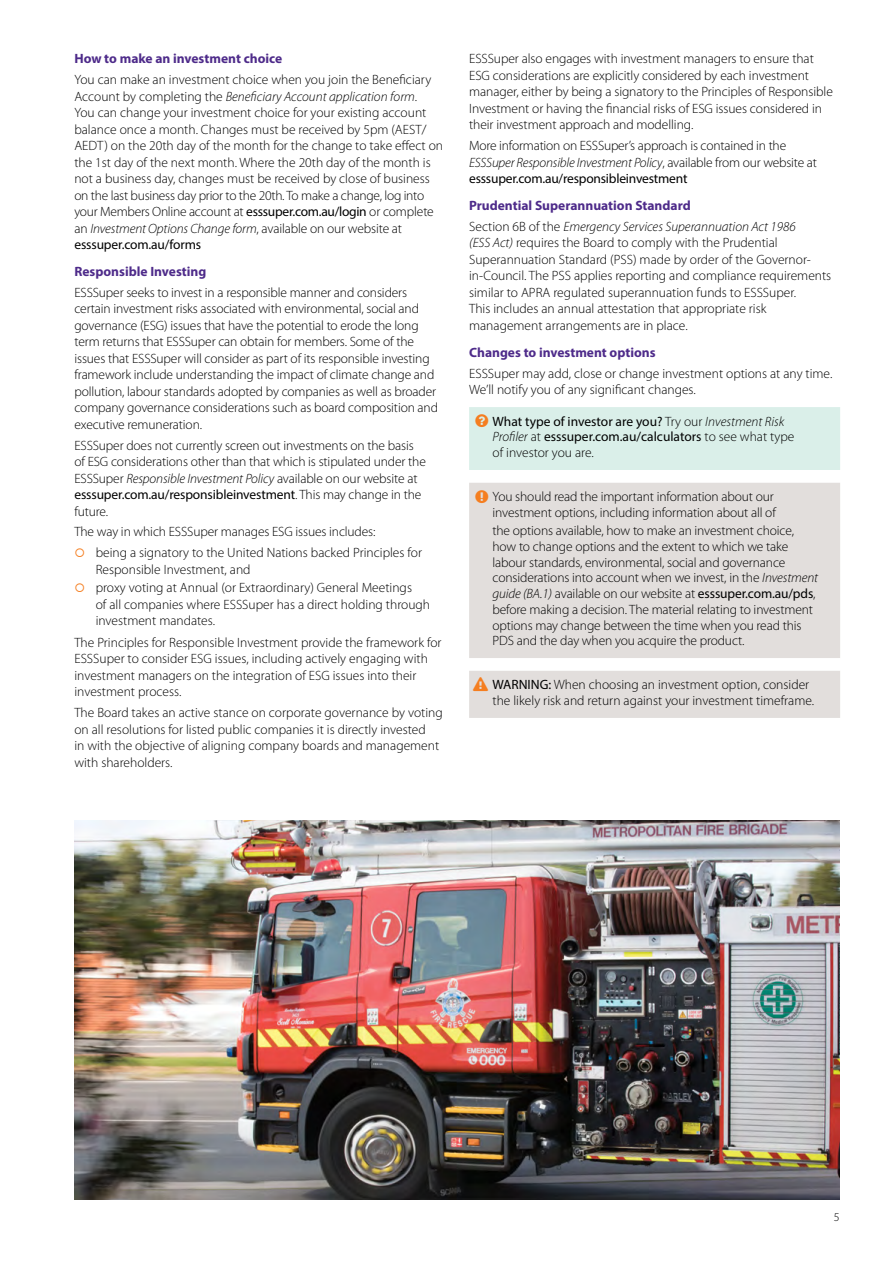
<style>
.page{position:relative;width:893px;height:1263px;background:#fff}
.page>*{position:absolute;margin:0;border:0;box-sizing:border-box;transform-origin:0 0}
.t1{font:300 13.5px/16.5px "Myriad Pro";letter-spacing:-.005em;color:#000}
.t2{font:13.5px/15.8px "Myriad Pro";color:#000}
.t3{font:italic 300 13.5px/20.7px "Myriad Pro";color:#000}
.t4{font:700 13.5px "Myriad Pro";color:#4e2b8a}
.t5{font:300 12px "Myriad Pro";color:#000}
.s1{font-style:italic}
.s2{font-weight:400}
.s3{font-weight:700;font-style:normal;color:#4e2b8a}
.s4{font-style:normal}
.s5{font-weight:300}
.s6{font-weight:300;font-style:italic}
.s7{color:#f57e20}
</style>
<div class="page">
<div style="left:469px;top:483px;width:371px;height:175px;background:#e2dedc"></div>
<div style="left:469px;top:671px;width:371px;height:47px;background:#e2dedc"></div>
<img style="left:74px;top:821px;width:766px;height:378px">
<div style="left:469px;top:407px;width:371px;height:63px;background:#daefe9"></div>
<svg style="left:475px;top:490px;width:13px;height:13px"></svg>
<p class="t4" style="left:74px;top:50px;width:209px">How to make an investment choice</p>
<p class="t1" style="left:74px;top:72px;width:370px">You can make an investment choice when you join the Beneficiary Account by completing the <span class="s1">Beneficiary Account application form</span>.<br>You can change your investment choice for your existing account balance once a month. Changes must be received by 5pm (AEST/ AEDT) on the 20th day of the month for the change to take effect on the 1st day of the next month. Where the 20th day of the month is not a business day, changes must be received by close of business on the last business day prior to the 20th. To make a change, log into your Members Online account at <span class="s2">esssuper.com.au/login</span> or complete an <span class="s1">Investment Options Change form</span>, available on our website at <span class="s2">esssuper.com.au/forms</span></p>
<p class="t4" style="left:74px;top:263px;width:133px">Responsible Investing</p>
<p class="t1" style="left:74px;top:284px;width:365px">ESSSuper seeks to invest in a responsible manner and considers certain investment risks associated with environmental, social and governance (ESG) issues that have the potential to erode the long term returns that ESSSuper can obtain for members. Some of the issues that ESSSuper will consider as part of its responsible investing framework include understanding the impact of climate change and pollution, labour standards adopted by companies as well as broader company governance considerations such as board composition and executive remuneration.</p>
<p class="t1" style="left:74px;top:437px;width:353px">ESSSuper does not currently screen out investments on the basis of ESG considerations other than that which is stipulated under the ESSSuper <span class="s1">Responsible Investment Policy</span> available on our website at <span class="s2">esssuper.com.au/responsibleinvestment</span>. This may change in the future.</p>
<p class="t1" style="left:96px;top:522px;width:328px;line-height:20.9px;text-indent:-21px">The way in which ESSSuper manages ESG issues includes:<br>being a signatory to the United Nations backed Principles for</p>
<p class="t1" style="left:96px;top:560px;width:318px;line-height:18.6px">Responsible Investment, and<br>proxy voting at Annual (or Extraordinary) General Meetings</p>
<p class="t1" style="left:96px;top:596px;width:336px">of all companies where ESSSuper has a direct holding through investment mandates.</p>
<p class="t1" style="left:74px;top:634px;width:369px">The Principles for Responsible Investment provide the framework for ESSSuper to consider ESG issues, including actively engaging with investment managers on the integration of ESG issues into their investment process.</p>
<p class="t1" style="left:74px;top:705px;width:370px">The Board takes an active stance on corporate governance by voting on all resolutions for listed public companies it is directly invested<br>in with the objective of aligning company boards and management with shareholders.</p>
<p class="t1" style="left:469px;top:51px;width:365px">ESSSuper also engages with investment managers to ensure that ESG considerations are explicitly considered by each investment manager, either by being a signatory to the Principles of Responsible Investment or having the financial risks of ESG issues considered in their investment approach and modelling.</p>
<p class="t1" style="left:469px;top:137px;width:349px">More information on ESSSuper’s approach is contained in the<br><span class="s1">ESSSuper Responsible Investment Policy</span>, available from our website at <span class="s2">esssuper.com.au/responsibleinvestment</span></p>
<p class="t3" style="left:469px;top:196px;width:328px"><span class="s3">Prudential Superannuation Standard<br></span><span class="s4">Section 6B of the</span> Emergency Services Superannuation Act 1986</p>
<p class="t1" style="left:469px;top:235px;width:364px"><span class="s1">(ESS Act)</span> requires the Board to comply with the Prudential Superannuation Standard (PSS) made by order of the Governor&shy;in-Council. The PSS applies reporting and compliance requirements similar to APRA regulated superannuation funds to ESSSuper.<br>This includes an annual attestation that appropriate risk management arrangements are in place.</p>
<p class="t4" style="left:469px;top:344px;width:188px">Changes to investment options</p>
<p class="t1" style="left:469px;top:365px;width:365px">ESSSuper may add, close or change investment options at any time.<br>We’ll notify you of any significant changes.</p>
<p class="t2" style="left:492px;top:413px;width:303px">What type of investor are you? <span class="s5">Try our</span> <span class="s6">Investment Risk<br>Profiler</span> <span class="s5">at</span> esssuper.com.au/calculators <span class="s5">to see what type of investor you are.</span></p>
<p class="t1" style="left:492px;top:489px;width:285px;line-height:15.8px">You should read the important information about our investment options, including information about all of</p>
<p class="t1" style="left:492px;top:523px;width:327px;line-height:15.8px">the options available, how to make an investment choice, how to change options and the extent to which we take labour standards, environmental, social and governance considerations into account when we invest, in the <span class="s1">Investment guide (BA.1)</span> available on our website at <span class="s2">esssuper.com.au/pds</span>, before making a decision. The material relating to investment options may change between the time when you read this PDS and the day when you acquire the product.</p>
<p class="t1" style="left:492px;top:677px;width:323px;line-height:15.8px;text-indent:-19px"><span class="s7">❑</span> <span class="s2">WARNING:</span> When choosing an investment option, consider the likely risk and return against your investment timeframe.</p>
<p class="t5" style="left:834px;top:1210px;width:7px">5</p>
</div>
